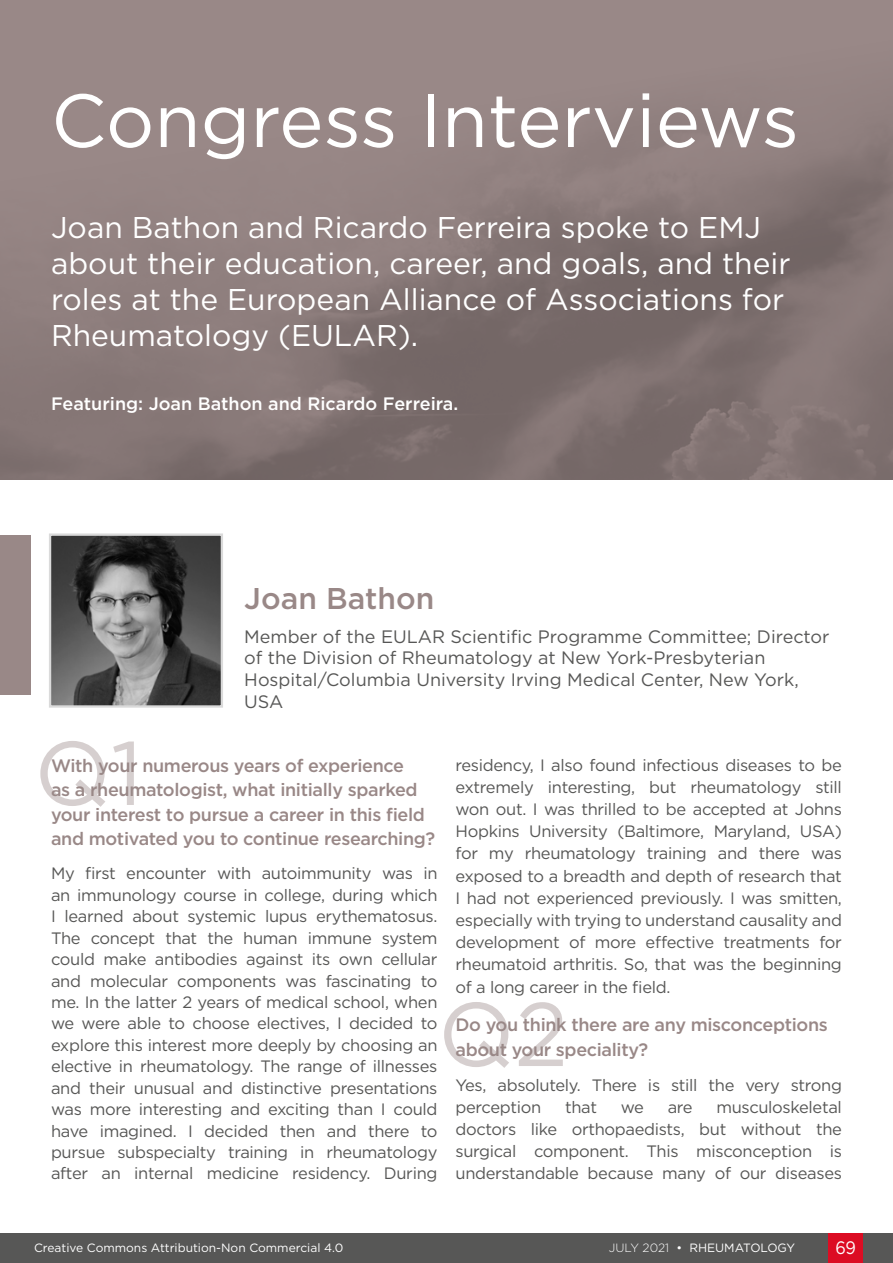
<style>
.page{position:relative;width:893px;height:1263px;background:#fff}
.page>*{position:absolute;margin:0;border:0;box-sizing:border-box;transform-origin:0 0}
.t1{font:90px "Gotham";color:#998887}
.Headline{font:75px "Gotham";color:#fff}
.Sub-Heading{font:30px/36px "Gotham";color:#fff}
.Interviewee_Name{font:500 30px "Gotham";color:#998887}
.Body_Text__Justifica{font:500 18px/24.5px "Gotham";letter-spacing:-.02em;color:#998887}
.Interviewee_Affiliat{font:18px/21.6px "Gotham";color:#575756}
.Featuring_Body_Text{font:500 18px "Gotham";color:#fff}
.t2{font:18px "Gotham";color:#fff;scale:.9 1}
.Body_Text__Justifica-2{font:16.5px/21.5px "Gotham";letter-spacing:-.02em;color:#575756;text-align:justify}
.t3{font:12px "Gotham";color:#fff}
.s1{font-weight:300}
</style>
<div class="page">
<div style="left:0;top:1233px;width:893px;height:30px;background:#575756"></div>
<div style="left:829px;top:1233px;width:34px;height:30px;background:#dc0c23"></div>
<svg style="left:0;top:0;width:893px;height:479px;background:#8a7b7a"></svg>
<img style="left:52px;top:536px;width:168px;height:169px">
<div style="left:49px;top:533px;width:174px;height:175px;border:2px solid #dadada"></div>
<div style="left:0;top:535px;width:31px;height:159px;background:#998887"></div>
<p class="Headline" style="left:51px;top:72px;width:749px">Congress Interviews</p>
<p class="Sub-Heading" style="left:51px;top:209px;width:741px">Joan Bathon and Ricardo Ferreira spoke to EMJ about their education, career, and goals, and their roles at the European Alliance of Associations for Rheumatology (EULAR).</p>
<p class="Featuring_Body_Text" style="left:51px;top:392px;width:409px">Featuring: Joan Bathon and Ricardo Ferreira.</p>
<p class="Interviewee_Name" style="left:244px;top:578px;width:192px">Joan Bathon</p>
<p class="Interviewee_Affiliat" style="left:244px;top:625px;width:587px">Member of the EULAR Scientific Programme Committee; Director of the Division of Rheumatology at New York-Presbyterian Hospital/Columbia University Irving Medical Center, New York, USA</p>
<h1 class="t1" style="left:34px;top:715px;width:110px">Q1</h1>
<p class="Body_Text__Justifica-2" style="left:455px;top:753px;width:388px;line-height:22.2px">residency, I also found infectious diseases to be extremely interesting, but rheumatology still won out. I was thrilled to be accepted at Johns Hopkins University (Baltimore, Maryland, USA) for my rheumatology training and there was exposed to a breadth and depth of research that I had not experienced previously. I was smitten, especially with trying to understand causality and development of more effective treatments for rheumatoid arthritis. So, that was the beginning of a long career in the field.</p>
<p class="Body_Text__Justifica" style="left:455px;top:1011px;width:374px;line-height:25.2px">Do you think there are any misconceptions about your speciality?</p>
<p class="Body_Text__Justifica-2" style="left:455px;top:1073px;width:388px;line-height:22.2px">Yes, absolutely. There is still the very strong perception</p>
<p class="Body_Text__Justifica" style="left:51px;top:753px;width:386px">With your numerous years of experience<br>as a rheumatologist, what initially sparked your interest to pursue a career in this field and motivated you to continue researching?</p>
<p class="Body_Text__Justifica-2" style="left:51px;top:862px;width:388px">My first encounter with autoimmunity was in an immunology course in college, during which I learned about systemic lupus erythematosus.<br>The concept that the human immune system could make antibodies against its own cellular and molecular components was fascinating to me. In the latter 2 years of medical school, when we were able to choose electives, I decided to explore this interest more deeply by choosing an elective in rheumatology. The range of illnesses and their unusual and distinctive presentations was more interesting and exciting than I could have imagined. I decided then and there to pursue subspecialty training in rheumatology after an internal medicine residency. During</p>
<h1 class="t1" style="left:438px;top:976px;width:132px">Q2</h1>
<p class="Body_Text__Justifica-2" style="left:455px;top:1095px;width:388px;line-height:22.2px;text-indent:261px">musculoskeletal doctors like orthopaedists, but without the surgical component. This misconception is understandable because many of our diseases</p>
<p class="Body_Text__Justifica-2" style="left:565px;top:1096px;width:33px">that</p>
<p class="Body_Text__Justifica-2" style="left:621px;top:1096px;width:25px">we</p>
<p class="Body_Text__Justifica-2" style="left:668px;top:1096px;width:26px">are</p>
<p class="t3" style="left:34px;top:1240px;width:311px">Creative Commons Attribution-Non Commercial 4.0</p>
<p class="t3" style="left:609px;top:1240px;width:188px"><span class="s1">JULY 2021</span> • RHEUMATOLOGY</p>
<p class="t2" style="left:835px;top:1236px;width:24px">69</p>
</div>
